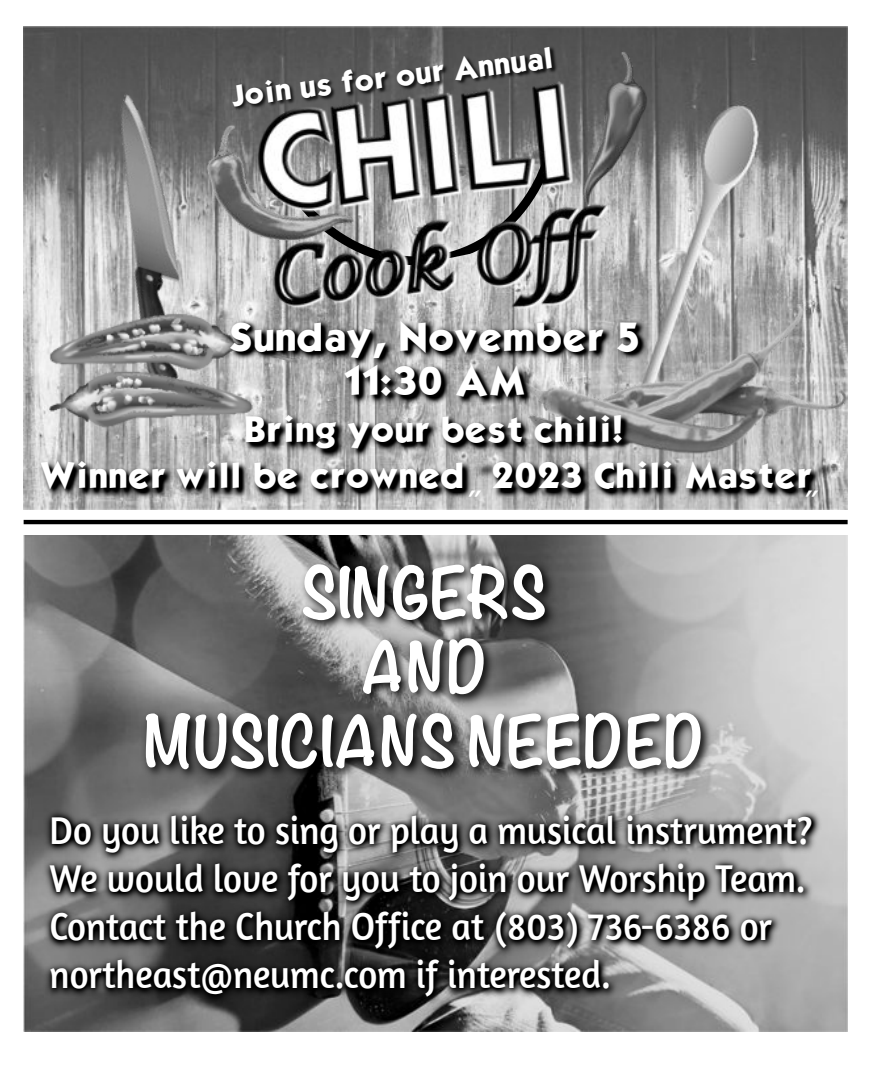
<style>
.page{position:relative;width:876px;height:1071px;background:#fff}
.page>*{position:absolute;margin:0;border:0;box-sizing:border-box;transform-origin:0 0}
.t1{font:39.55px/48.1px "Amaranth";color:#fff;scale:.92 1}
.t2{font:35px/44.3px "Kabel";color:#fff;text-align:center}
.t3{font:31.5px/46px "Kabel";color:#fff}
.t4{font:31.5px "MS Gothic";color:#fff}
.t5{font:26.43px "Kabel";color:#fff}
</style>
<div class="page">
<hr style="left:24px;top:520px;width:823px;height:4px;background:#000">
<img style="left:24px;top:27px;width:824px;height:482px">
<img style="left:648px;top:304px;width:199px;height:7px">
<img style="left:178px;top:55px;width:470px;height:256px">
<img style="left:583px;top:52px;width:65px;height:154px">
<img style="left:227px;top:38px;width:346px;height:82px">
<img style="left:50px;top:91px;width:201px;height:220px">
<img style="left:36px;top:311px;width:812px;height:197px">
<img style="left:24px;top:536px;width:823px;height:496px">
<img style="left:136px;top:536px;width:613px;height:259px">
<svg style="left:303px;top:564px;width:242px;height:56px"></svg>
<svg style="left:363px;top:640px;width:38px;height:54px"></svg>
<svg style="left:408px;top:639px;width:35px;height:54px"></svg>
<svg style="left:449px;top:638px;width:34px;height:56px"></svg>
<svg style="left:146px;top:713px;width:228px;height:56px"></svg>
<svg style="left:382px;top:713px;width:72px;height:56px"></svg>
<svg style="left:469px;top:713px;width:151px;height:56px"></svg>
<svg style="left:627px;top:713px;width:73px;height:56px"></svg>
<img style="left:40px;top:795px;width:808px;height:215px">
<p class="t5" style="left:229px;top:84px;width:326px;rotate:-7deg">Join us for our Annual</p>
<p class="t2" style="left:228px;top:317px;width:413px">Sunday, November 5<br>11:30 AM</p>
<p class="t3" style="left:40px;top:409px;width:585px;text-indent:204px">Bring your best chili!<br>Winner will be crowned</p>
<p class="t4" style="left:467px;top:489px;width:33px">"</p>
<p class="t3" style="left:491px;top:455px;width:322px">2023 Chili Master</p>
<p class="t4" style="left:804px;top:489px;width:33px">"</p>
<p class="t1" style="left:50px;top:805px;width:830px">Do you like to sing or play a musical instrument?<br>We would love for you to join our Worship Team.<br>Contact the Church Office at (803) 736-6386 or northeast@neumc.com if interested.</p>
</div>
